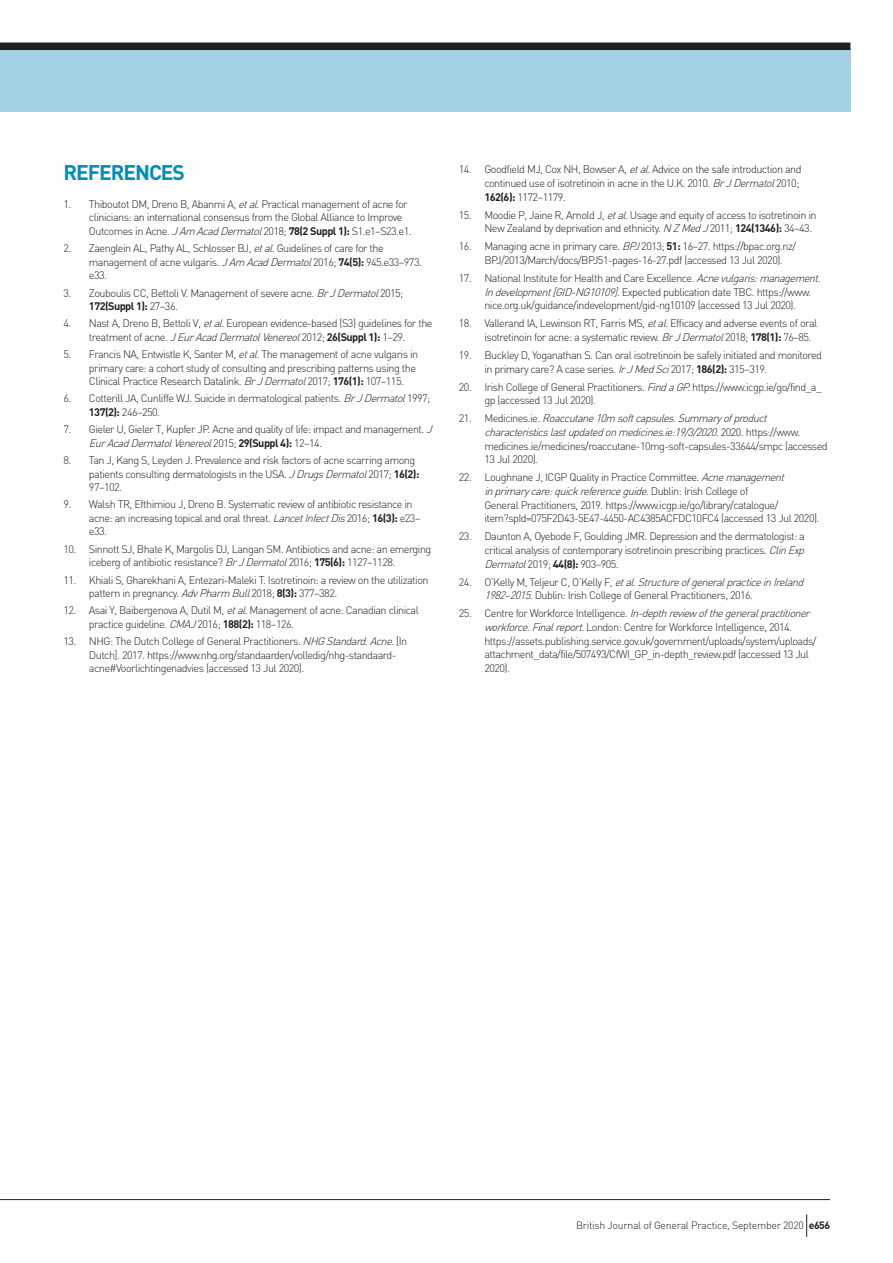
<style>
.page{position:relative;width:893px;height:1263px;background:#fff}
.page>*{position:absolute;margin:0;border:0;box-sizing:border-box;transform-origin:0 0}
.t1{font:700 21px "DIN";letter-spacing:-.05em;color:#008fb3}
.t2{font:300 10.8px/13.6px "DIN";letter-spacing:-.05em;color:#231f20}
.t3{font:300 10.5px "DIN";letter-spacing:-.025em;color:#231f20}
.s1{font-style:italic}
.s2{font-weight:700}
</style>
<div class="page">
<div style="left:0;top:48px;width:850px;height:64px;background:#a2d2e3"></div>
<div style="left:0;top:43px;width:850px;height:7px;background:#231f20"></div>
<hr style="left:0;top:1199px;width:830px;height:1px;background:#231f20">
<svg style="left:806px;top:1214px;width:1px;height:23px"></svg>
<h1 class="t1" style="left:63px;top:159px;width:123px">REFERENCES</h1>
<p class="t2" style="left:89px;top:197px;width:324px;text-indent:-26px">1. Thiboutot DM, Dreno B, Abanmi A, <span class="s1">etal.</span>Practical management of acne for clinicians: an international consensus from the Global Alliance to Improve<br>Outcomes in Acne. <span class="s1">JAm AcadDermatol</span>2018; <span class="s2">78(2 Suppl 1):</span> S1.e1–S23.e1.</p>
<p class="t2" style="left:89px;top:242px;width:334px;text-indent:-26px">2. Zaenglein AL, Pathy AL, Schlosser BJ, <span class="s1">etal.</span>Guidelines of care for the management of acne vulgaris. <span class="s1">JAm AcadDermatol</span>2016; <span class="s2">74(5):</span> 945.e33–973. e33.</p>
<p class="t2" style="left:89px;top:286px;width:316px;text-indent:-26px">3. Zouboulis CC, Bettoli V. Management of severe acne. <span class="s1">BrJDermatol</span>2015;<br><span class="s2">172(Suppl 1):</span> 27–36.</p>
<p class="t2" style="left:63px;top:317px;width:371px;text-align:center">4. Nast A, Dreno B, Bettoli V, <span class="s1">etal.</span>European evidence-based (S3) guidelines for the treatment of acne. <span class="s1">JEurAcadDermatolVenereol</span>2012; <span class="s2">26(Suppl 1):</span> 1–29.</p>
<p class="t2" style="left:89px;top:348px;width:331px;text-indent:-26px">5. Francis NA, Entwistle K, Santer M, <span class="s1">etal.</span>The management of acne vulgaris in primary care: a cohort study of consulting and prescribing patterns using the<br>Clinical Practice Research Datalink. <span class="s1">BrJDermatol</span>2017; <span class="s2">176(1):</span> 107–115.</p>
<p class="t2" style="left:89px;top:392px;width:343px;text-indent:-26px">6. Cotterill JA, Cunliffe WJ. Suicide in dermatological patients. <span class="s1">BrJDermatol</span>1997;<br><span class="s2">137(2):</span> 246–250.</p>
<p class="t2" style="left:89px;top:423px;width:348px;text-indent:-26px">7. Gieler U, Gieler T, Kupfer JP. Acne and quality of life: impact and management. <span class="s1">J<br>EurAcadDermatolVenereol</span>2 0 1 5 ; <span class="s2">2 9 (S u p p l 4) :</span> 1 2 – 1 4 .</p>
<p class="t2" style="left:89px;top:454px;width:332px;text-indent:-26px">8. Tan J, Kang S, Leyden J. Prevalence and risk factors of acne scarring among patients consulting dermatologists in the USA. <span class="s1">JDrugsDermatol</span>2017; <span class="s2">16(2):<br></span>97–102.</p>
<p class="t2" style="left:89px;top:498px;width:333px;text-indent:-26px">9. Walsh TR, Efthimiou J, Dreno B. Systematic review of antibiotic resistance in acne: an increasing topical and oral threat. <span class="s1">LancetInfectDis</span>2016; <span class="s2">16(3):</span> e23– e33.</p>
<p class="t2" style="left:89px;top:542px;width:344px;text-indent:-26px">10. Sinnott SJ, Bhate K, Margolis DJ, Langan SM<span class="s1">.</span>Antibiotics and acne: an emerging iceberg of antibiotic resistance? <span class="s1">BrJDermatol</span>2016; <span class="s2">175(6):</span> 1127–1128.</p>
<p class="t2" style="left:89px;top:573px;width:341px;text-indent:-26px">11. Khiali S, Gharekhani A, Entezari-Maleki T. Isotretinoin: a review on the utilization pattern in pregnancy. <span class="s1">AdvPharm Bull</span>2018; <span class="s2">8(3):</span> 377–382.</p>
<p class="t2" style="left:89px;top:604px;width:331px;text-indent:-26px">12. Asai Y, Baibergenova A, Dutil M, <span class="s1">etal.</span>Management of acne: Canadian clinical practice guideline. <span class="s1">CMAJ</span>2016; <span class="s2">188(2):</span> 118–126.</p>
<p class="t2" style="left:89px;top:635px;width:320px;text-indent:-26px">13. NHG: The Dutch College of General Practitioners. <span class="s1">NHGStandard.Acne.</span>[In<br>Dutch]. 2017. https://www.nhg.org/standaarden/volledig/nhg-standaard&shy;acne#Voorlichtingenadvies (accessed 13 Jul 2020).</p>
<p class="t2" style="left:484px;top:163px;width:319px;text-indent:-26px">14. Goodfield MJ, Cox NH, Bowser A, <span class="s1">etal.</span>Advice on the safe introduction and continued use of isotretinoin in acne in the U.K. 2010. <span class="s1">BrJDermatol</span>2010;<br><span class="s2">162(6):</span> 1172–1179.</p>
<p class="t2" style="left:484px;top:208px;width:334px;text-indent:-26px">15. Moodie P, Jaine R, Arnold J, <span class="s1">etal.</span>Usage and equity of access to isotretinoin in<br>New Zealand by deprivation and ethnicity. <span class="s1">NZMedJ</span>2011; <span class="s2">124(1346):</span> 34–43.</p>
<p class="t2" style="left:484px;top:239px;width:313px;text-indent:-26px">16. Managing acne in primary care. <span class="s1">BPJ</span>2013; <span class="s2">51:</span> 16–27. https://bpac.org.nz/<br>BPJ/2013/March/docs/BPJ51-pages-16-27.pdf (accessed 13 Jul 2020).</p>
<p class="t2" style="left:484px;top:271px;width:341px;text-indent:-26px">17. National Institute for Health and Care Excellence. <span class="s1">Acnevulgaris:management.<br>Indevelopment[GID-NG10109].</span>Expected publication date TBC. https://www. nice.org.uk/guidance/indevelopment/gid-ng10109 (accessed 13 Jul 2020).</p>
<p class="t2" style="left:484px;top:316px;width:334px;text-indent:-26px">18. Vallerand IA, Lewinson RT, Farris MS, <span class="s1">etal.</span>Efficacy and adverse events of oral isotretinoin for acne: a systematic review. <span class="s1">BrJDermatol</span>2018; <span class="s2">178(1):</span> 76–85.</p>
<p class="t2" style="left:484px;top:348px;width:339px;text-indent:-26px">19. Buckley D, Yoganathan S. Can oral isotretinoin be safely initiated and monitored in primary care? A case series. <span class="s1">IrJMedSci</span>2017; <span class="s2">186(2):</span> 315–319.</p>
<p class="t2" style="left:484px;top:380px;width:339px;text-indent:-26px">20. Irish College of General Practitioners. <span class="s1">FindaGP.</span>https://www.icgp.ie/go/find_a_ gp (accessed 13 Jul 2020).</p>
<p class="t2" style="left:484px;top:411px;width:345px;text-indent:-26px">2 1 . M e d i c i n e s . i e . <span class="s1">Roaccutane10m softcapsules.Summaryofproduct characteristicslastupdatedonmedicines.ie:19/3/2020.</span>2 0 2 0 . h t t p s : //www . medicines.ie/medicines/roaccutane-10mg-soft-capsules-33644/smpc (accessed 13 Jul 2020).</p>
<p class="t2" style="left:484px;top:470px;width:337px;text-indent:-26px">22. Loughnane J, ICGP Quality in Practice Committee. <span class="s1">Acnemanagement inprimarycare:quickreferenceguide.</span>D u b l i n : I r i s h C o l le g e o f<br>General Practitioners, 2019. https://www.icgp.ie/go/library/catalogue/ item?spId=075F2D43-5E47-4450-AC4385ACFDC10FC4 (accessed 13 Jul 2020).</p>
<p class="t2" style="left:484px;top:529px;width:325px;text-indent:-26px">23. Daunton A, Oyebode F, Goulding JMR. Depression and the dermatologist: a critical analysis of contemporary isotretinoin prescribing practices. <span class="s1">ClinExp<br>Dermatol</span>2019; <span class="s2">44(8):</span> 903–905.</p>
<p class="t2" style="left:484px;top:575px;width:324px;text-indent:-26px">2 4 . O ’ K e l ly M , Te lj e u r C , O ’ K e l ly F , <span class="s1">etal.StructureofgeneralpracticeinIreland<br>1982–2015.</span>Dublin: Irish College of General Practitioners, 2016.</p>
<p class="t2" style="left:484px;top:606px;width:334px;text-indent:-26px">2 5 . C e n t re f o r Wo r k f o rc e I n t e l l i g e n c e . <span class="s1">In-depthreviewofthegeneralpractitioner workforce.Finalreport.</span>London: Centre for Workforce Intelligence, 2014. https://assets.publishing.service.gov.uk/government/uploads/system/uploads/ attachment_data/file/507493/CfWI_GP_in-depth_review.pdf (accessed 13 Jul 2020).</p>
<p class="t3" style="left:576px;top:1219px;width:256px">British Journal of General Practice, September 2020 <span class="s2">e656</span></p>
</div>
